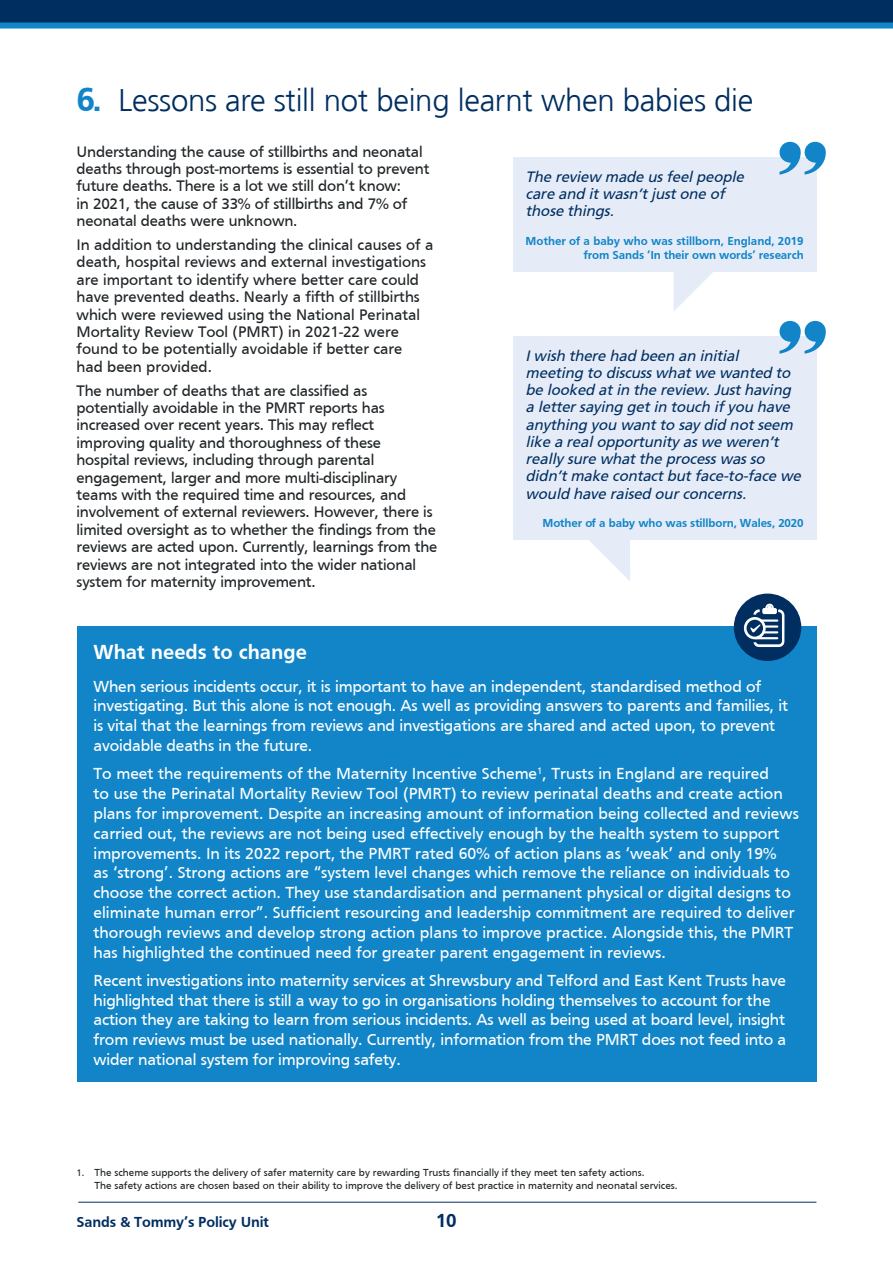
<style>
.page{position:relative;width:893px;height:1263px;background:#fff}
.page>*{position:absolute;margin:0;border:0;box-sizing:border-box;transform-origin:0 0}
.t1{font:300 31.2px "Frutiger";letter-spacing:-.01em;color:#002e61}
.t2{font:700 21px "Frutiger";color:#fff}
.t3{font:700 19.5px "Frutiger";color:#002e61}
.t4{font:16.5px/19.8px "Frutiger";color:#fff}
.t5{font:15.75px/17.4px "Frutiger";letter-spacing:-.01em;color:#1f2427}
.t6{font:italic 15px/17.2px "Frutiger FC";letter-spacing:-.01em;color:#002e61}
.t7{font:700 15px "Frutiger";letter-spacing:-.01em;color:#002e61}
.t8{font:700 12px/14.4px "Frutiger";letter-spacing:-.01em;color:#1185c7;text-align:right}
.t9{font:10.5px/12.6px "Frutiger";color:#1f2427}
.s1{font-weight:700;font-size:34.8px;color:#1185c7}
.s2{font-size:9.75px}
</style>
<div class="page">
<hr style="left:78px;top:1202px;width:738px;height:1px;background:#002e61">
<div style="left:77px;top:627px;width:739px;height:455px;background:#1185c7"></div>
<div style="left:734px;top:594px;width:67px;height:67px;background:#002e61;border-radius:50%"></div>
<svg style="left:744px;top:603px;width:40px;height:44px"></svg>
<svg style="left:674px;top:272px;width:39px;height:39px"></svg>
<div style="left:513px;top:158px;width:303px;height:114px;background:#e5ecf8"></div>
<svg style="left:779px;top:141px;width:47px;height:34px"></svg>
<svg style="left:589px;top:540px;width:41px;height:41px"></svg>
<div style="left:513px;top:337px;width:303px;height:203px;background:#e5ecf8"></div>
<svg style="left:779px;top:320px;width:47px;height:34px"></svg>
<svg style="left:0;top:0;width:893px;height:29px;background:#074378"></svg>
<h1 class="t1" style="left:77px;top:82px;width:678px"><span class="s1">6.</span> Lessons are still not being learnt when babies die</h1>
<p class="t5" style="left:77px;top:142px;width:354px">Understanding the cause of stillbirths and neonatal deaths through post-mortems is essential to prevent future deaths. There is a lot we still don’t know:<br>in 2021, the cause of 33% of stillbirths and 7% of neonatal deaths were unknown.</p>
<p class="t5" style="left:77px;top:236px;width:358px">In addition to understanding the clinical causes of a death, hospital reviews and external investigations are important to identify where better care could have prevented deaths. Nearly a fifth of stillbirths which were reviewed using the National Perinatal Mortality Review Tool (PMRT) in 2021-22 were found to be potentially avoidable if better care<br>had been provided.</p>
<p class="t5" style="left:77px;top:381px;width:362px">The number of deaths that are classified as potentially avoidable in the PMRT reports has increased over recent years. This may reflect improving quality and thoroughness of these hospital reviews, including through parental engagement, larger and more multi-disciplinary teams with the required time and resources, and involvement of external reviewers. However, there is limited oversight as to whether the findings from the reviews are acted upon. Currently, learnings from the reviews are not integrated into the wider national system for maternity improvement.</p>
<p class="t6" style="left:526px;top:168px;width:220px">The review made us feel people care and it wasn’t just one of those things.</p>
<p class="t8" style="left:526px;top:233px;width:280px">Mother of a baby who was stillborn, England, 2019 from Sands ‘In their own words’ research</p>
<p class="t6" style="left:526px;top:347px;width:277px">I wish there had been an initial<br>meeting to discuss what we wanted to be looked at in the review. Just having a letter saying get in touch if you have anything you want to say did not seem like a real opportunity as we weren’t really sure what the process was so didn’t make contact but face-to-face we would have raised our concerns.</p>
<p class="t8" style="left:542px;top:516px;width:263px">Mother of a baby who was stillborn, Wales, 2020</p>
<p class="t2" style="left:94px;top:640px;width:215px">What needs to change</p>
<p class="t4" style="left:94px;top:676px;width:696px">When serious incidents occur, it is important to have an independent, standardised method of investigating. But this alone is not enough. As well as providing answers to parents and families, it is vital that the learnings from reviews and investigations are shared and acted upon, to prevent avoidable deaths in the future.</p>
<p class="t4" style="left:94px;top:764px;width:707px">To meet the requirements of the Maternity Incentive Scheme<sup>1</sup>, Trusts in England are required<br>to use the Perinatal Mortality Review Tool (PMRT) to review perinatal deaths and create action plans for improvement. Despite an increasing amount of information being collected and reviews carried out, the reviews are not being used effectively enough by the health system to support improvements. In its 2022 report, the PMRT rated 60% of action plans as ‘weak’ and only 19%<br>as ‘strong’. Strong actions are “system level changes which remove the reliance on individuals to choose the correct action. They use standardisation and permanent physical or digital designs to eliminate human error”. Sufficient resourcing and leadership commitment are required to deliver thorough reviews and develop strong action plans to improve practice. Alongside this, the PMRT has highlighted the continued need for greater parent engagement in reviews.</p>
<p class="t4" style="left:94px;top:970px;width:694px">Recent investigations into maternity services at Shrewsbury and Telford and East Kent Trusts have highlighted that there is still a way to go in organisations holding themselves to account for the action they are taking to learn from serious incidents. As well as being used at board level, insight from reviews must be used nationally. Currently, information from the PMRT does not feed into a wider national system for improving safety.</p>
<p class="t9" style="left:95px;top:1166px;width:585px;text-indent:-18px"><span class="s2">1.</span> The scheme supports the delivery of safer maternity care by rewarding Trusts financially if they meet ten safety actions.<br>The safety actions are chosen based on their ability to improve the delivery of best practice in maternity and neonatal services.</p>
<p class="t7" style="left:77px;top:1213px;width:194px">Sands &amp; Tommy’s Policy Unit</p>
<p class="t3" style="left:436px;top:1209px;width:22px">10</p>
</div>
